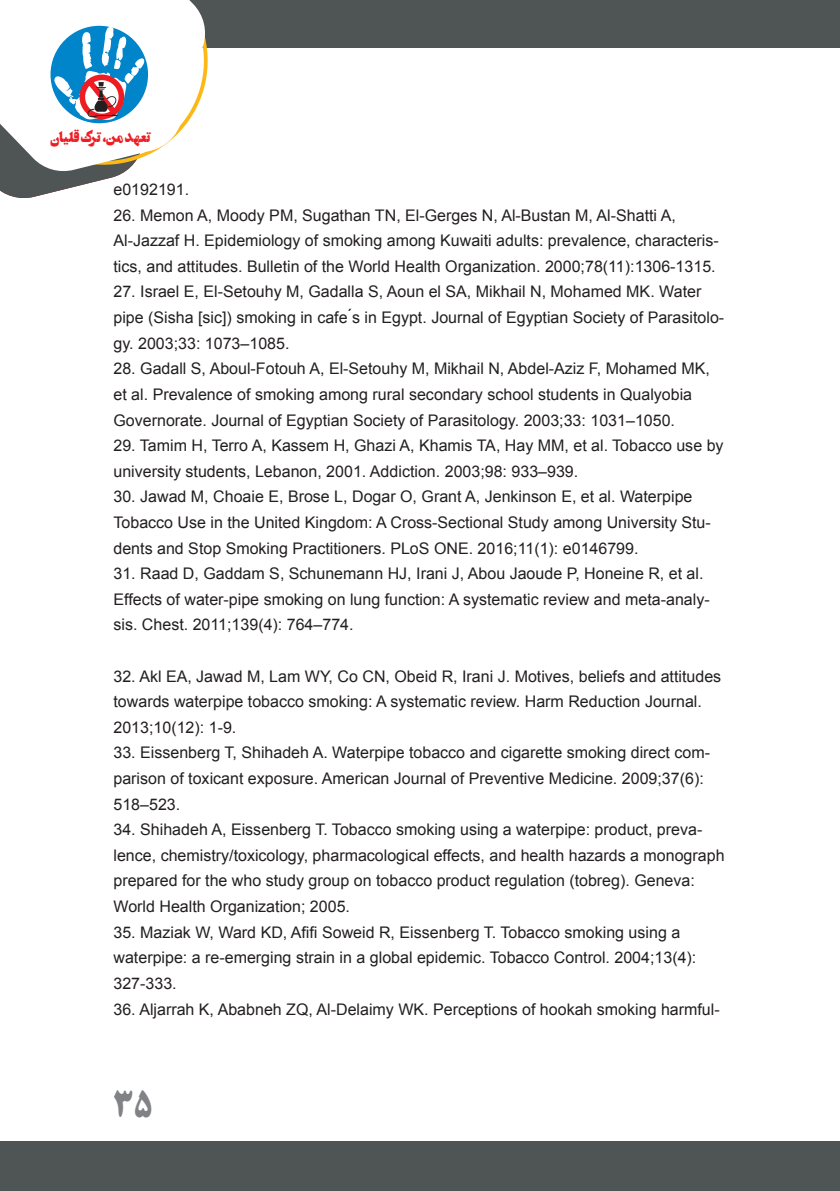
<style>
.page{position:relative;width:840px;height:1191px;background:#fff}
.page>*{position:absolute;margin:0;border:0;box-sizing:border-box;transform-origin:0 0}
.t1{font:700 32px "B Titr";color:#808285}
.t2{font:700 19.6px "Ordibehesht";color:#ee1d23}
.t3{font:16px/25.6px "Arial";color:#231f20}
</style>
<div class="page">
<div style="left:0;top:1141px;width:839px;height:50px;background:#4f5455"></div>
<div style="left:0;top:0;width:839px;height:48px;background:#4f5455"></div>
<svg style="left:0;top:0;width:208px;height:198px"></svg>
<p class="t2" style="left:50px;top:125px;width:102px">تعهدمن،ترکقلیان</p>
<p class="t3" style="left:113px;top:177px;width:77px">e0192191.</p>
<p class="t3" style="left:113px;top:202px;width:603px">26. Memon A, Moody PM, Sugathan TN, El-Gerges N, Al-Bustan M, Al-Shatti A,<br>Al-Jazzaf H. Epidemiology of smoking among Kuwaiti adults: prevalence, characteris tics, and attitudes. Bulletin of the World Health Organization. 2000;78)11(:1306-1315.</p>
<p class="t3" style="left:113px;top:279px;width:606px">27. Israel E, El-Setouhy M, Gadalla S, Aoun el SA, Mikhail N, Mohamed MK. Water pipe (Sisha [sic]) smoking in cafe i nś Egypt. Journal of Egyptian Society of Parasitolo gy. 2003;33: 1073–1085.</p>
<p class="t3" style="left:113px;top:356px;width:597px">28. Gadall S, Aboul-Fotouh A, El-Setouhy M, Mikhail N, Abdel-Aziz ,F Mohamed MK, et al. Prevalence of smoking among rural secondary school students in Qualyobia<br>Governorate. Journal of Egyptian Society of Parasitology. 2003;33: 1031–1050.</p>
<p class="t3" style="left:113px;top:433px;width:611px">29. Tamim H, Terro A, Kassem H, Ghazi A, Khamis TA, Hay MM, et al. Tobacco use by university students, Lebanon, 2001. Addiction. 2003;98: 933–939.</p>
<p class="t3" style="left:113px;top:484px;width:593px">30. Jawad M, Choaie E, Brose ,L Dogar O, Grant A, Jenkinson E, et al. Waterpipe<br>Tobacco Use in the United Kingdom A: Cross-Sectional Study among University Stu dents and Stop Smoking Practitioners. PLoS ONE. 2016;11 e: )1( 0146799.</p>
<p class="t3" style="left:113px;top:561px;width:592px;text-align:justify">31. Raad D, Gaddam S, Schunemann HJ, Irani ,J Abou Jaoude ,P Honeine R, et al.<br>Effects of water-pipe smoking on lung function A: systematic review and meta-analy sis. Chest. 2011;139 : (4) 764–774.</p>
<p class="t3" style="left:113px;top:663px;width:609px">32. Akl EA, Jawad M, Lam WY, Co CN, Obeid R, Irani .J Motives, beliefs and attitudes towards waterpipe tobacco smoking A: systematic review. Harm Reduction Journal.<br>2013;10)12 :( 1-9.</p>
<p class="t3" style="left:113px;top:740px;width:592px;text-align:justify">33. Eissenberg ,T Shihadeh A. Waterpipe tobacco and cigarette smoking direct com parison of toxicant exposure. American Journal of Preventive Medicine. 2009; 3 7 : (6)<br>518–523.</p>
<p class="t3" style="left:113px;top:817px;width:612px">34. Shihadeh A, Eissenberg .T Tobacco smoking using a waterpipe: product, preva lence, chemistry/toxicology, pharmacological effects, and health hazards a monograph prepared for the who study group on tobacco product regulation (tobreg .) Geneva:<br>World Health Organization; 2005.</p>
<p class="t3" style="left:113px;top:919px;width:584px">35. Maziak W, Ward KD, Afifi Soweid R, Eissenberg .T Tobacco smoking using a waterpipe a: re-emerging strain in a global epidemic. Tobacco Control. 2004; 1 3 : (4)<br>327-333.</p>
<p class="t3" style="left:113px;top:996px;width:602px">36. Aljarrah K, Ababneh ZQ, Al-Delaimy WK. Perceptions of hookah smoking harmful</p>
<h1 class="t1" style="left:113px;top:1085px;width:41px">35</h1>
</div>
